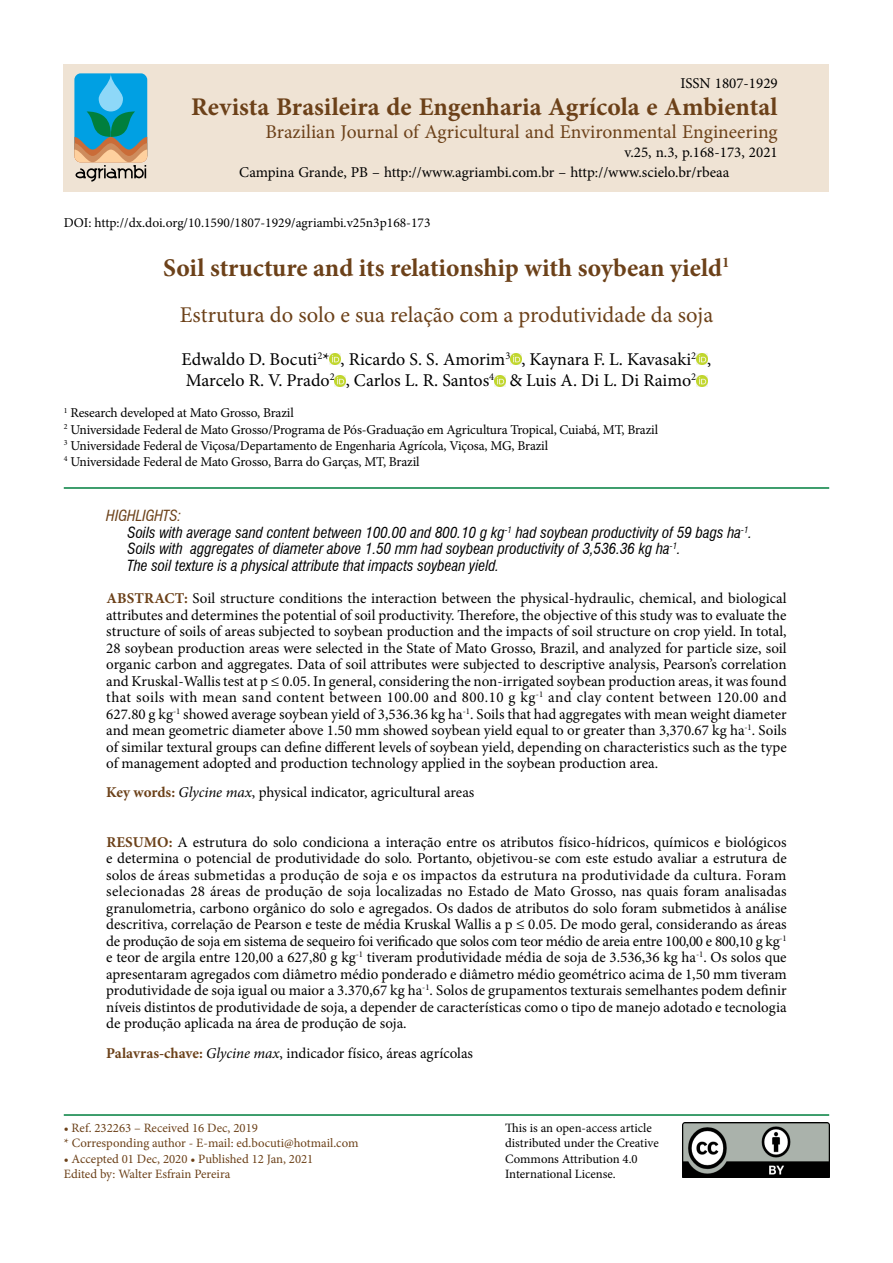
<style>
.page{position:relative;width:893px;height:1263px;background:#fff}
.page>*{position:absolute;margin:0;border:0;box-sizing:border-box;transform-origin:0 0}
.t1{font:700 25.5px "Minion Pro";letter-spacing:.005em;color:#6c4119}
.t2{font:22.5px "Minion Pro";color:#6c4119}
.t3{font:19.5px "Minion Pro";color:#6c4119}
.t4{font:18px/21.6px "Minion Pro";color:#000}
.t5{font:15px/16.5px "Minion Pro";color:#000;text-align:justify}
.t6{font:italic condensed 15px/16.5px "Swiss 721 BT";color:#000}
.t7{font:13.5px/16.2px "Minion Pro";letter-spacing:-.01em;color:#000}
.t8{font:12.75px/15.3px "Minion Pro";color:#6c4119}
.t9{font:12.75px/15.3px "Minion Pro";color:#000}
.s1{color:#6c4119}
.s2{font-weight:700;color:#6c4119}
.s3{font-style:italic}
</style>
<div class="page">
<div style="left:64px;top:64px;width:765px;height:127px;background:#efe3d4"></div>
<img style="left:682px;top:1123px;width:147px;height:55px">
<svg style="left:74px;top:73px;width:73px;height:109px;background:#53a2b4"></svg>
<hr style="left:64px;top:1114px;width:765px;height:2px;background:#007f3e">
<svg style="left:330px;top:354px;width:11px;height:11px"></svg>
<svg style="left:510px;top:354px;width:11px;height:11px"></svg>
<svg style="left:696px;top:354px;width:11px;height:11px"></svg>
<svg style="left:335px;top:375px;width:11px;height:11px"></svg>
<svg style="left:494px;top:375px;width:11px;height:11px"></svg>
<svg style="left:696px;top:375px;width:11px;height:11px"></svg>
<hr style="left:64px;top:487px;width:765px;height:2px;background:#007f3e">
<p class="t5" style="left:680px;top:75px;width:99px">ISSN 1807-1929</p>
<h1 class="t1" style="left:191px;top:89px;width:588px">Revista Brasileira de Engenharia Agrícola e Ambiental</h1>
<h3 class="t3" style="left:265px;top:119px;width:514px">Brazilian Journal of Agricultural and Environmental Engineering</h3>
<p class="t5" style="left:624px;top:144px;width:155px">v.25, n.3, p.168-173, 2021</p>
<p class="t5" style="left:239px;top:164px;width:492px">Campina Grande, PB – http://www.agriambi.com.br – http://www.scielo.br/rbeaa</p>
<p class="t7" style="left:64px;top:215px;width:368px">DOI: http://dx.doi.org/10.1590/1807-1929/agriambi.v25n3p168-173</p>
<h1 class="t1" style="left:163px;top:250px;width:568px">Soil structure and its relationship with soybean yield<sup>1</sup></h1>
<h2 class="t2" style="left:180px;top:300px;width:535px">Estrutura do solo e sua relação com a produtividade da soja</h2>
<p class="t4" style="left:182px;top:348px;width:531px">Edwaldo D. Bocuti<sup>2</sup>* , Ricardo S. S. Amorim<sup>3</sup> , Kaynara F. L. Kavasaki<sup>2</sup> ,<br>Marcelo R. V. Prado<sup>2</sup> , Carlos L. R. Santos<sup>4</sup> &amp; Luis A. Di L. Di Raimo<sup>2</sup></p>
<p class="t7" style="left:64px;top:405px;width:596px"><sup>1</sup> Research developed at Mato Grosso, Brazil<br><sup>2</sup> Universidade Federal de Mato Grosso/Programa de Pós-Graduação em Agricultura Tropical, Cuiabá, MT, Brazil <sup>3</sup> Universidade Federal de Viçosa/Departamento de Engenharia Agrícola, Viçosa, MG, Brazil<br><sup>4</sup> Universidade Federal de Mato Grosso, Barra do Garças, MT, Brazil</p>
<p class="t6" style="left:128px;top:508px;width:626px;text-indent:-21px"><span class="s1">HIGHLIGHTS:<br></span>Soils with average sand content between 100.00 and 800.10 g kg<sup>-1</sup> had soybean productivity of 59 bags ha<sup>-1</sup>.<br>Soils with aggregates of diameter above 1.50 mm had soybean productivity of 3,536.36 kg ha<sup>-1</sup>.<br>The soil texture is a physical attribute that impacts soybean yield.</p>
<p class="t5" style="left:106px;top:590px;width:682px"><span class="s2">ABSTRACT:</span> Soil structure conditions the interaction between the physical-hydraulic, chemical, and biological attributes and determines the potential of soil productivity. Therefore, the objective of this study was to evaluate the structure of soils of areas subjected to soybean production and the impacts of soil structure on crop yield. In total, 28 soybean production areas were selected in the State of Mato Grosso, Brazil, and analyzed for particle size, soil organic carbon and aggregates. Data of soil attributes were subjected to descriptive analysis, Pearson’s correlation and Kruskal-Wallis test at p ≤ 0.05. In general, considering the non-irrigated soybean production areas, it was found that soils with mean sand content between 100.00 and 800.10 g kg<sup>-1</sup> and clay content between 120.00 and 627.80 g kg<sup>-1</sup> showed average soybean yield of 3,536.36 kg ha<sup>-1</sup>. Soils that had aggregates with mean weight diameter and mean geometric diameter above 1.50 mm showed soybean yield equal to or greater than 3,370.67 kg ha<sup>-1</sup>. Soils of similar textural groups can define different levels of soybean yield, depending on characteristics such as the type of management adopted and production technology applied in the soybean production area.</p>
<p class="t5" style="left:106px;top:784px;width:370px"><span class="s2">Key words:</span> <span class="s3">Glycine max</span>, physical indicator, agricultural areas</p>
<p class="t5" style="left:106px;top:834px;width:682px"><span class="s2">RESUMO:</span> A estrutura do solo condiciona a interação entre os atributos físico-hídricos, químicos e biológicos e determina o potencial de produtividade do solo. Portanto, objetivou-se com este estudo avaliar a estrutura de solos de áreas submetidas a produção de soja e os impactos da estrutura na produtividade da cultura. Foram selecionadas 28 áreas de produção de soja localizadas no Estado de Mato Grosso, nas quais foram analisadas granulometria, carbono orgânico do solo e agregados. Os dados de atributos do solo foram submetidos à análise descritiva, correlação de Pearson e teste de média Kruskal Wallis a p ≤ 0.05. De modo geral, considerando as áreas de produção de soja em sistema de sequeiro foi verificado que solos com teor médio de areia entre 100,00 e 800,10 g kg<sup>-1 </sup>e teor de argila entre 120,00 a 627,80 g kg<sup>-1</sup> tiveram produtividade média de soja de 3.536,36 kg ha<sup>-1</sup>. Os solos que apresentaram agregados com diâmetro médio ponderado e diâmetro médio geométrico acima de 1,50 mm tiveram produtividade de soja igual ou maior a 3.370,67 kg ha<sup>-1</sup>. Solos de grupamentos texturais semelhantes podem definir níveis distintos de produtividade de soja, a depender de características como o tipo de manejo adotado e tecnologia de produção aplicada na área de produção de soja.</p>
<p class="t5" style="left:106px;top:1045px;width:368px"><span class="s2">Palavras-chave:</span> <span class="s3">Glycine max</span>, indicador físico, áreas agrícolas</p>
<p class="t8" style="left:64px;top:1120px;width:296px">• Ref. 232263 – Received 16 Dec, 2019<br>* Corresponding author - E-mail: ed.bocuti@hotmail.com</p>
<p class="t8" style="left:64px;top:1151px;width:251px">• Accepted 01 Dec, 2020 • Published 12 Jan, 2021<br>Edited by: Walter Esfrain Pereira</p>
<p class="t9" style="left:505px;top:1120px;width:155px">This is an open-access article distributed under the Creative<br>Commons Attribution 4.0<br>International License.</p>
</div>
